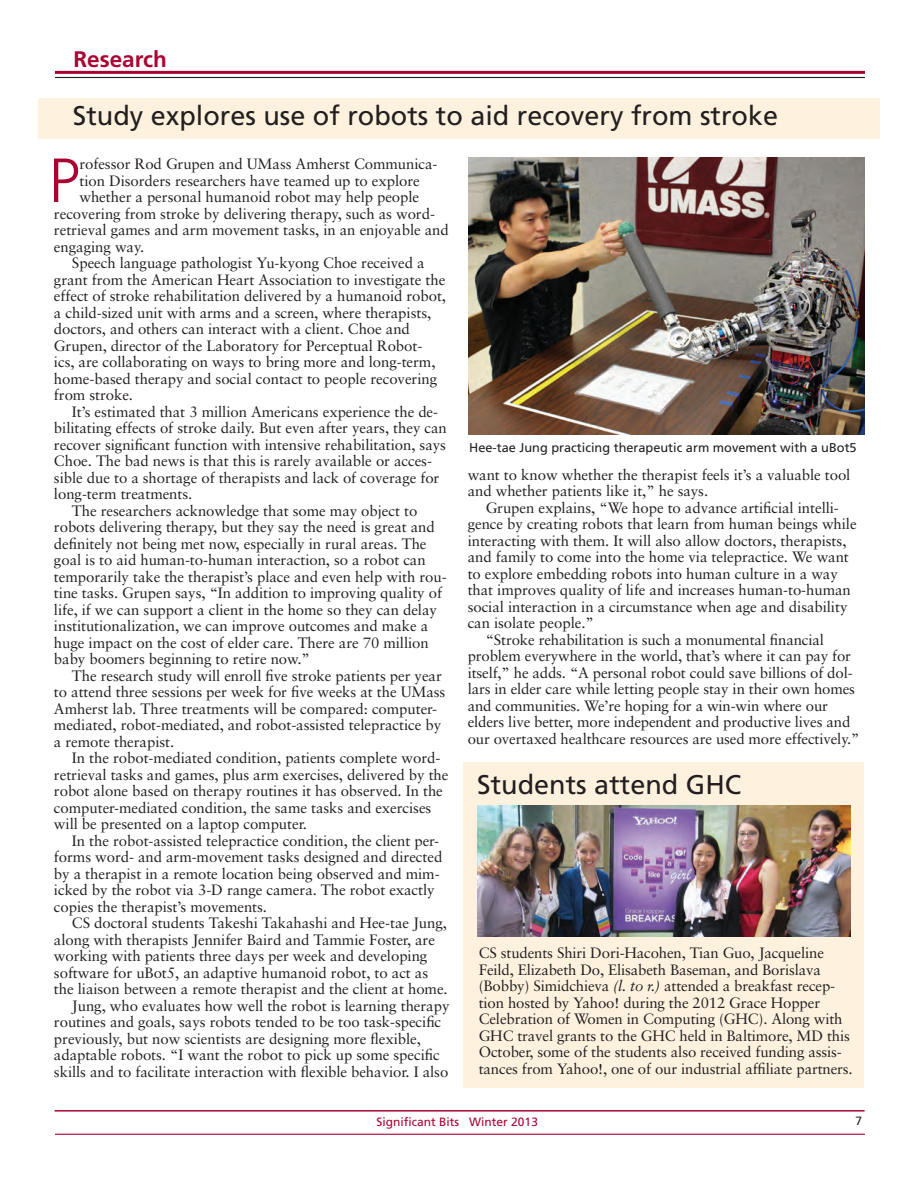
<style>
.page{position:relative;width:918px;height:1188px;background:#fff}
.page>*{position:absolute;margin:0;border:0;box-sizing:border-box;transform-origin:0 0}
.drop_caps_3{font:300 62.25px "Frutiger";color:#a90332}
.head_frut_18_left{font:27px "Frutiger";color:#231f20}
.Head_frut_18{font:27px "Frutiger";color:#231f20}
.depts{font:700 22.5px "Frutiger";color:#a90332}
.indented_para{font:15px/16.5px "Sabon";letter-spacing:-.005em;color:#231f20}
.Head_frut_18-2{font:15px/16.5px "Sabon";letter-spacing:-.01em;color:#231f20}
.drop_caps_3-2{font:15px "Sabon";letter-spacing:-.005em;color:#231f20}
.t1{font:12.75px "Frutiger";color:#231f20}
.t2{font:12px "Frutiger";color:#a90332}
.t3{font:12px "Frutiger";color:#231f20}
.s1{font-style:italic}
</style>
<div class="page">
<hr style="left:55px;top:71px;width:810px;height:3px;background:#a90332">
<hr style="left:55px;top:77px;width:810px;height:1px;background:#231f20">
<hr style="left:55px;top:1110px;width:810px;height:2px;background:#a90332">
<hr style="left:55px;top:1134px;width:810px;height:1px;background:#a90332">
<div style="left:38px;top:98px;width:842px;height:41px;background:#fef2df"></div>
<div style="left:464px;top:762px;width:400px;height:326px;background:#fef2df"></div>
<img style="left:469px;top:157px;width:396px;height:278px">
<img style="left:478px;top:806px;width:372px;height:131px">
<p class="depts" style="left:74px;top:46px;width:95px">Research</p>
<p class="head_frut_18_left" style="left:73px;top:100px;width:707px">Study explores use of robots to aid recovery from stroke</p>
<p class="drop_caps_3" style="left:49px;top:145px;width:33px">P</p>
<p class="drop_caps_3-2" style="left:79px;top:155px;width:360px">rofessor Rod Grupen and UMass Amherst Communica-</p>
<p class="drop_caps_3-2" style="left:79px;top:171px;width:342px">tion Disorders researchers have teamed up to explore</p>
<p class="drop_caps_3-2" style="left:79px;top:188px;width:341px">whether a personal humanoid robot may help people</p>
<p class="drop_caps_3-2" style="left:54px;top:204px;width:383px">recovering from stroke by delivering therapy, such as word-</p>
<p class="drop_caps_3-2" style="left:54px;top:221px;width:396px">retrieval games and arm movement tasks, in an enjoyable and</p>
<p class="drop_caps_3-2" style="left:54px;top:237px;width:92px">engaging way.</p>
<p class="indented_para" style="left:54px;top:254px;width:394px;text-indent:18px">Speech language pathologist Yu-kyong Choe received a grant from the American Heart Association to investigate the effect of stroke rehabilitation delivered by a humanoid robot, a child-sized unit with arms and a screen, where therapists, doctors, and others can interact with a client. Choe and Grupen, director of the Laboratory for Perceptual Robot&shy;ics, are collaborating on ways to bring more and long-term, home-based therapy and social contact to people recovering from stroke.</p>
<p class="indented_para" style="left:54px;top:403px;width:394px;text-indent:18px">It’s estimated that 3 million Americans experience the de&shy;bilitating effects of stroke daily. But even after years, they can recover significant function with intensive rehabilitation, says Choe. The bad news is that this is rarely available or acces&shy;sible due to a shortage of therapists and lack of coverage for long-term treatments.</p>
<p class="indented_para" style="left:54px;top:502px;width:394px;text-indent:18px">The researchers acknowledge that some may object to robots delivering therapy, but they say the need is great and definitely not being met now, especially in rural areas. The goal is to aid human-to-human interaction, so a robot can temporarily take the therapist’s place and even help with rou&shy;tine tasks. Grupen says, “In addition to improving quality of life, if we can support a client in the home so they can delay institutionalization, we can improve outcomes and make a huge impact on the cost of elder care. There are 70 million baby boomers beginning to retire now.”</p>
<p class="indented_para" style="left:54px;top:667px;width:393px;text-indent:18px">The research study will enroll five stroke patients per year to attend three sessions per week for five weeks at the UMass Amherst lab. Three treatments will be compared: computer&shy;mediated, robot-mediated, and robot-assisted telepractice by a remote therapist.</p>
<p class="indented_para" style="left:54px;top:749px;width:396px;text-indent:18px">In the robot-mediated condition, patients complete word&shy;retrieval tasks and games, plus arm exercises, delivered by the robot alone based on therapy routines it has observed. In the computer-mediated condition, the same tasks and exercises will be presented on a laptop computer.</p>
<p class="indented_para" style="left:54px;top:832px;width:390px;text-indent:18px">In the robot-assisted telepractice condition, the client per&shy;forms word- and arm-movement tasks designed and directed by a therapist in a remote location being observed and mim&shy;icked by the robot via 3-D range camera. The robot exactly copies the therapist’s movements.</p>
<p class="indented_para" style="left:54px;top:914px;width:395px;text-indent:18px">CS doctoral students Takeshi Takahashi and Hee-tae Jung, along with therapists Jennifer Baird and Tammie Foster, are working with patients three days per week and developing software for uBot5, an adaptive humanoid robot, to act as the liaison between a remote therapist and the client at home.</p>
<p class="indented_para" style="left:54px;top:997px;width:397px;text-indent:18px">Jung, who evaluates how well the robot is learning therapy routines and goals, says robots tended to be too task-specific previously, but now scientists are designing more flexible, adaptable robots. “I want the robot to pick up some specific skills and to facilitate interaction with flexible behavior. I also</p>
<p class="t1" style="left:469px;top:440px;width:389px">Hee-tae Jung practicing therapeutic arm movement with a uBot5</p>
<p class="indented_para" style="left:468px;top:466px;width:384px">want to know whether the therapist feels it’s a valuable tool and whether patients like it,” he says.</p>
<p class="indented_para" style="left:468px;top:499px;width:391px;text-indent:18px">Grupen explains, “We hope to advance artificial intelli&shy;gence by creating robots that learn from human beings while interacting with them. It will also allow doctors, therapists, and family to come into the home via telepractice. We want to explore embedding robots into human culture in a way that improves quality of life and increases human-to-human social interaction in a circumstance when age and disability can isolate people.”</p>
<p class="indented_para" style="left:468px;top:631px;width:393px;text-indent:18px">“Stroke rehabilitation is such a monumental financial problem everywhere in the world, that’s where it can pay for itself,” he adds. “A personal robot could save billions of dol&shy;lars in elder care while letting people stay in their own homes and communities. We’re hoping for a win-win where our elders live better, more independent and productive lives and our overtaxed healthcare resources are used more effectively.”</p>
<p class="Head_frut_18" style="left:477px;top:769px;width:266px">Students attend GHC</p>
<p class="Head_frut_18-2" style="left:479px;top:945px;width:376px">CS students Shiri Dori-Hacohen, Tian Guo, Jacqueline Feild, Elizabeth Do, Elisabeth Baseman, and Borislava (Bobby) Simidchieva <span class="s1">(l. to r.)</span> attended a breakfast recep&shy;tion hosted by Yahoo! during the 2012 Grace Hopper Celebration of Women in Computing (GHC). Along with GHC travel grants to the GHC held in Baltimore, MD this October, some of the students also received funding assis&shy;tances from Yahoo!, one of our industrial affiliate partners.</p>
<p class="t2" style="left:377px;top:1115px;width:163px">Significant Bits Winter 2013</p>
<p class="t3" style="left:855px;top:1114px;width:8px">7</p>
</div>
